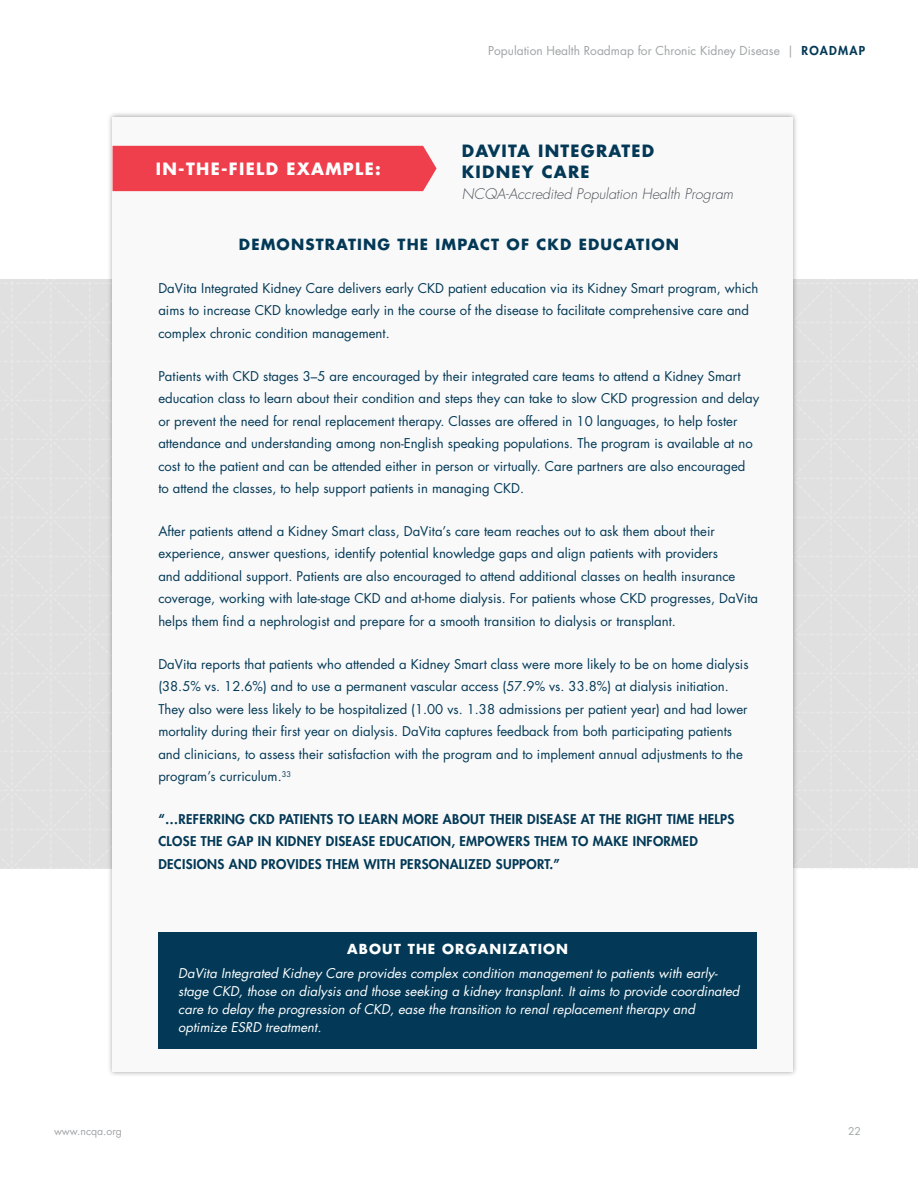
<style>
.page{position:relative;width:918px;height:1188px;background:#fff}
.page>*{position:absolute;margin:0;border:0;box-sizing:border-box;transform-origin:0 0}
.t1{font:700 16.5px/21px "Futura Std";letter-spacing:.075em;color:#033956}
.t2{font:700 16.5px "Futura Std";letter-spacing:.08em;color:#fff}
.t3{font:700 15px "Futura Std";letter-spacing:.075em;color:#033956}
.t4{font:italic 300 14.25px "Futura Std";color:#4d525a}
.t5{font:700 13.5px "Futura Std";letter-spacing:.08em;color:#fff}
.t6{font:13.2px/22.5px "Futura Std";color:#033956}
.t7{font:italic 13.2px/18px "Futura Std";color:#fff}
.t8{font:800 13.2px/22.5px "Futura Std";letter-spacing:.025em;color:#033956}
.t9{font:12px "Futura Std";color:#a0a3a5}
.t10{font:10.5px "Futura Std";color:#a0a3a5}
.s1{font-weight:800;color:#033956}
</style>
<div class="page">
<div style="left:0;top:279px;width:918px;height:590px;background:#e1e0e0"></div>
<div style="left:107px;top:111px;width:692px;height:966px;background:#000;opacity:.35"></div>
<div style="left:113px;top:117px;width:680px;height:954px;background:#f9f9f9"></div>
<div style="left:113px;top:146px;width:324px;height:45px;background:#ef3f4d"></div>
<div style="left:158px;top:932px;width:599px;height:117px;background:#033956"></div>
<p class="t2" style="left:156px;top:158px;width:226px">IN-THE-FIELD EXAMPLE:</p>
<p class="t9" style="left:488px;top:43px;width:378px">Population Health Roadmap for Chronic Kidney Disease | <span class="s1">ROADMAP</span></p>
<p class="t1" style="left:462px;top:140px;width:194px">DAVITA INTEGRATED<br>KIDNEY CARE</p>
<p class="t4" style="left:462px;top:185px;width:273px">NCQA-Accredited Population Health Program</p>
<p class="t3" style="left:239px;top:235px;width:442px">DEMONSTRATING THE IMPACT OF CKD EDUCATION</p>
<p class="t6" style="left:158px;top:277px;width:602px">DaVita Integrated Kidney Care delivers early CKD patient education via its Kidney Smart program, which aims to increase CKD knowledge early in the course of the disease to facilitate comprehensive care and complex chronic condition management.</p>
<p class="t6" style="left:158px;top:365px;width:603px">Patients with CKD stages 3–5 are encouraged by their integrated care teams to attend a Kidney Smart education class to learn about their condition and steps they can take to slow CKD progression and delay or prevent the need for renal replacement therapy. Classes are offered in 10 languages, to help foster attendance and understanding among non-English speaking populations. The program is available at no cost to the patient and can be attended either in person or virtually. Care partners are also encouraged<br>to attend the classes, to help support patients in managing CKD.</p>
<p class="t6" style="left:158px;top:520px;width:601px">After patients attend a Kidney Smart class, DaVita’s care team reaches out to ask them about their experience, answer questions, identify potential knowledge gaps and align patients with providers<br>and additional support. Patients are also encouraged to attend additional classes on health insurance coverage, working with late-stage CKD and at-home dialysis. For patients whose CKD progresses, DaVita helps them find a nephrologist and prepare for a smooth transition to dialysis or transplant.</p>
<p class="t6" style="left:158px;top:653px;width:592px">DaVita reports that patients who attended a Kidney Smart class were more likely to be on home dialysis (38.5% vs. 12.6%) and to use a permanent vascular access (57.9% vs. 33.8%) at dialysis initiation.<br>They also were less likely to be hospitalized (1.00 vs. 1.38 admissions per patient year) and had lower mortality during their first year on dialysis. DaVita captures feedback from both participating patients and clinicians, to assess their satisfaction with the program and to implement annual adjustments to the program’s curriculum.<sup>33</sup></p>
<p class="t8" style="left:158px;top:808px;width:578px">“…REFERRING CKD PATIENTS TO LEARN MORE ABOUT THEIR DISEASE AT THE RIGHT TIME HELPS<br>CLOSE THE GAP IN KIDNEY DISEASE EDUCATION, EMPOWERS THEM TO MAKE INFORMED<br>DECISIONS AND PROVIDES THEM WITH PERSONALIZED SUPPORT.”</p>
<p class="t5" style="left:347px;top:940px;width:222px">ABOUT THE ORGANIZATION</p>
<p class="t7" style="left:178px;top:965px;width:563px">DaVita Integrated Kidney Care provides complex condition management to patients with early&shy;stage CKD, those on dialysis and those seeking a kidney transplant. It aims to provide coordinated care to delay the progression of CKD, ease the transition to renal replacement therapy and optimize ESRD treatment.</p>
<p class="t10" style="left:54px;top:1124px;width:69px">www.ncqa.org</p>
<p class="t10" style="left:848px;top:1124px;width:14px">22</p>
</div>
